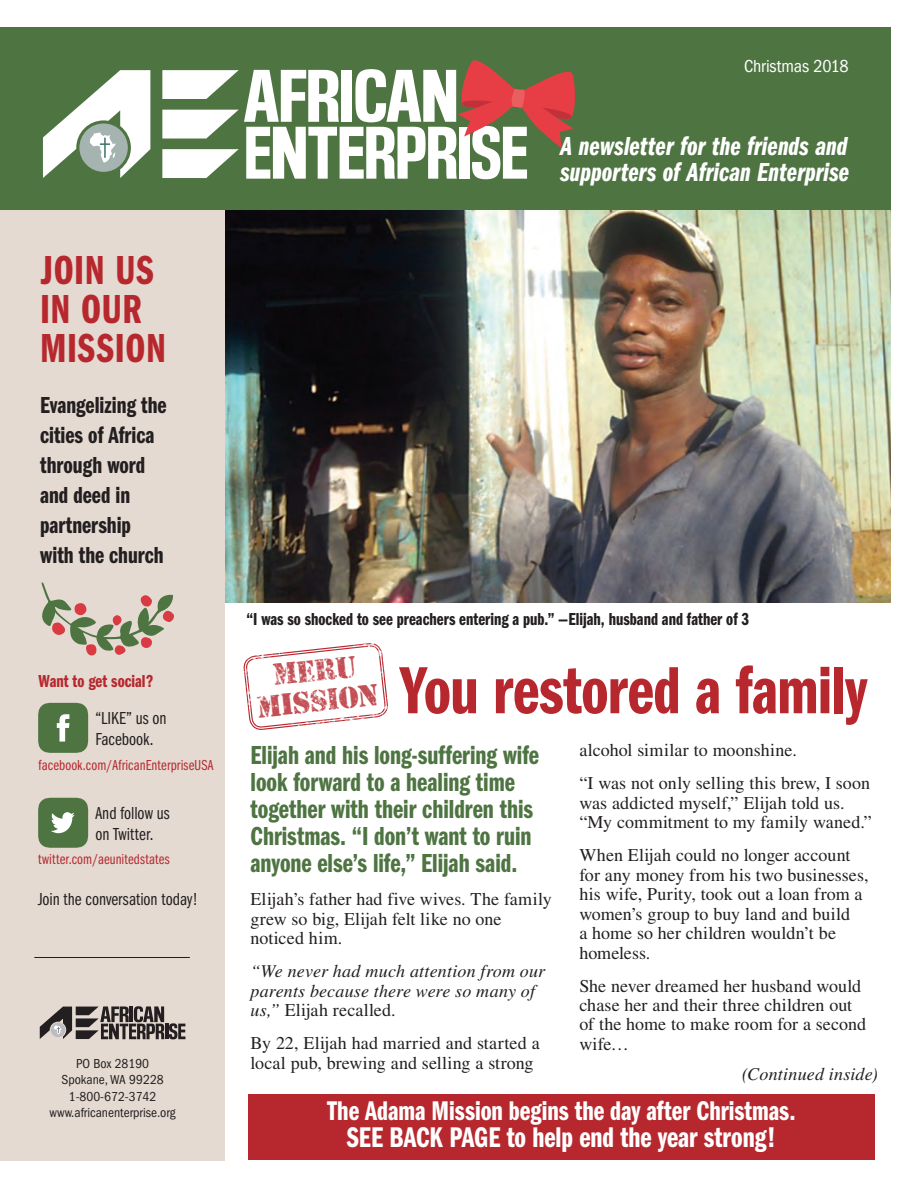
<style>
.page{position:relative;width:918px;height:1188px;background:#fff}
.page>*{position:absolute;margin:0;border:0;box-sizing:border-box;transform-origin:0 0}
.t1{font:69px "Franklin Gothic Demi Cmpr";letter-spacing:-.005em;color:#b7282e}
.t2{font:42px/39px "Franklin Gothic Demi Cmpr";letter-spacing:.015em;color:#b7282e}
.Lead-in_Copy{font:29.55px "Franklin Gothic Demi Cmpr";color:#fff}
.t3{font:28.2px/30.6px "Stencil";color:#b7282e;text-align:center}
.Lead-in_Copy-2{font:28.05px "Franklin Gothic Demi Cmpr";color:#fff}
.Lead-in_Copy-3{font:27px/27px "Franklin Gothic Demi Cmpr";color:#4e7442}
.t4{font:27px/25.5px "Franklin Gothic Demi Cmpr Ital";color:#fff}
.t5{font:24px/30px "Franklin Gothic Demi Cmpr";color:#231f20}
.t6{font:18px/19.5px "Times LT Std";letter-spacing:.005em;color:#231f20}
.t7{font:italic 18px/19.5px "Times LT Std";letter-spacing:.01em;color:#231f20}
.t8{font:18px "Franklin Gothic Demi Cmpr";color:#231f20}
.t9{font:18px/21px "Franklin Gothic Book Cmpr";color:#231f20}
.t10{font:18px "Franklin Gothic Demi Cmpr";color:#b7282e}
.t11{font:condensed 18px "Franklin Gothic";letter-spacing:-.005em;color:#fff}
.t12{font:15px "Franklin Gothic Book Cmpr";letter-spacing:.01em;color:#b7282e}
.t13{font:condensed 13.5px "Franklin Gothic";color:#231f20}
.s1{font-style:normal}
</style>
<div class="page">
<div style="left:248px;top:1094px;width:627px;height:66px;background:#b7282e"></div>
<img style="left:224px;top:604px;width:44px;height:142px">
<img style="left:268px;top:648px;width:120px;height:82px">
<img style="left:325px;top:643px;width:63px;height:43px">
<img style="left:224px;top:210px;width:667px;height:393px">
<div style="left:0;top:210px;width:224px;height:951px;background:#e4dad2"></div>
<div style="left:0;top:27px;width:891px;height:183px;background:#4e7442"></div>
<svg style="left:43px;top:70px;width:107px;height:108px"></svg>
<svg style="left:40px;top:1006px;width:145px;height:33px"></svg>
<hr style="left:34px;top:957px;width:156px;height:1px;background:#231f20">
<svg style="left:38px;top:703px;width:50px;height:50px;background:#638458"></svg>
<svg style="left:38px;top:798px;width:50px;height:50px;background:#6a895f"></svg>
<svg style="left:162px;top:60px;width:413px;height:119px"></svg>
<svg style="left:41px;top:582px;width:133px;height:74px"></svg>
<p class="t2" style="left:40px;top:251px;width:127px">JOIN US<br>IN OUR<br>MISSION</p>
<p class="t5" style="left:40px;top:391px;width:128px">Evangelizing the cities of Africa through word and deed in partnership with the church</p>
<p class="t10" style="left:39px;top:671px;width:116px">Want to get social?</p>
<p class="t9" style="left:95px;top:708px;width:73px">“LIKE” us on<br>Facebook.</p>
<p class="t12" style="left:39px;top:756px;width:176px">facebook.com/AfricanEnterpriseUSA</p>
<p class="t9" style="left:95px;top:803px;width:76px">And follow us on Twitter.</p>
<p class="t12" style="left:38px;top:851px;width:133px">twitter.com/aeunitedstates</p>
<p class="t9" style="left:38px;top:889px;width:161px">Join the conversation today!</p>
<p class="t13" style="left:76px;top:1056px;width:75px">PO Box 28190</p>
<p class="t13" style="left:61px;top:1072px;width:104px">Spokane, WA 99228</p>
<p class="t13" style="left:69px;top:1089px;width:89px">1-800-672-3742</p>
<p class="t13" style="left:50px;top:1105px;width:128px">www.africanenterprise.org</p>
<p class="t11" style="left:744px;top:56px;width:106px">Christmas 2018</p>
<p class="t4" style="left:560px;top:133px;width:291px">A newsletter for the friends and supporters of African Enterprise</p>
<p class="t8" style="left:246px;top:609px;width:504px">“I was so shocked to see preachers entering a pub.” —Elijah, husband and father of 3</p>
<h3 class="t3" style="left:252px;top:661px;width:124px;rotate:-6deg">Meru<br>Mission</h3>
<p class="t1" style="left:399px;top:652px;width:470px">You restored a family</p>
<p class="Lead-in_Copy-3" style="left:251px;top:742px;width:290px">Elijah and his long-suffering wife look forward to a healing time together with their children this Christmas. “I don’t want to ruin anyone else’s life,” Elijah said.</p>
<p class="t6" style="left:251px;top:889px;width:303px">Elijah’s father had five wives. The family grew so big, Elijah felt like no one noticed him.</p>
<p class="t7" style="left:251px;top:961px;width:296px">“We never had much attention from our parents because there were so many of us,” <span class="s1">Elijah recalled.</span></p>
<p class="t6" style="left:251px;top:1033px;width:291px">By 22, Elijah had married and started a local pub, brewing and selling a strong</p>
<p class="t6" style="left:579px;top:740px;width:219px">alcohol similar to moonshine.</p>
<p class="t6" style="left:579px;top:773px;width:294px">“I was not only selling this brew, I soon was addicted myself,” Elijah told us. “My commitment to my family waned.”</p>
<p class="t6" style="left:579px;top:845px;width:291px">When Elijah could no longer account for any money from his two businesses, his wife, Purity, took out a loan from a women’s group to buy land and build<br>a home so her children wouldn’t be homeless.</p>
<p class="t6" style="left:579px;top:976px;width:288px">She never dreamed her husband would chase her and their three children out of the home to make room for a second wife…</p>
<p class="t7" style="left:742px;top:1065px;width:137px">(Continued inside)</p>
<p class="Lead-in_Copy-2" style="left:327px;top:1095px;width:470px">The Adama Mission begins the day after Christmas.</p>
<p class="Lead-in_Copy" style="left:347px;top:1121px;width:431px">SEE BACK PAGE to help end the year strong!</p>
</div>
